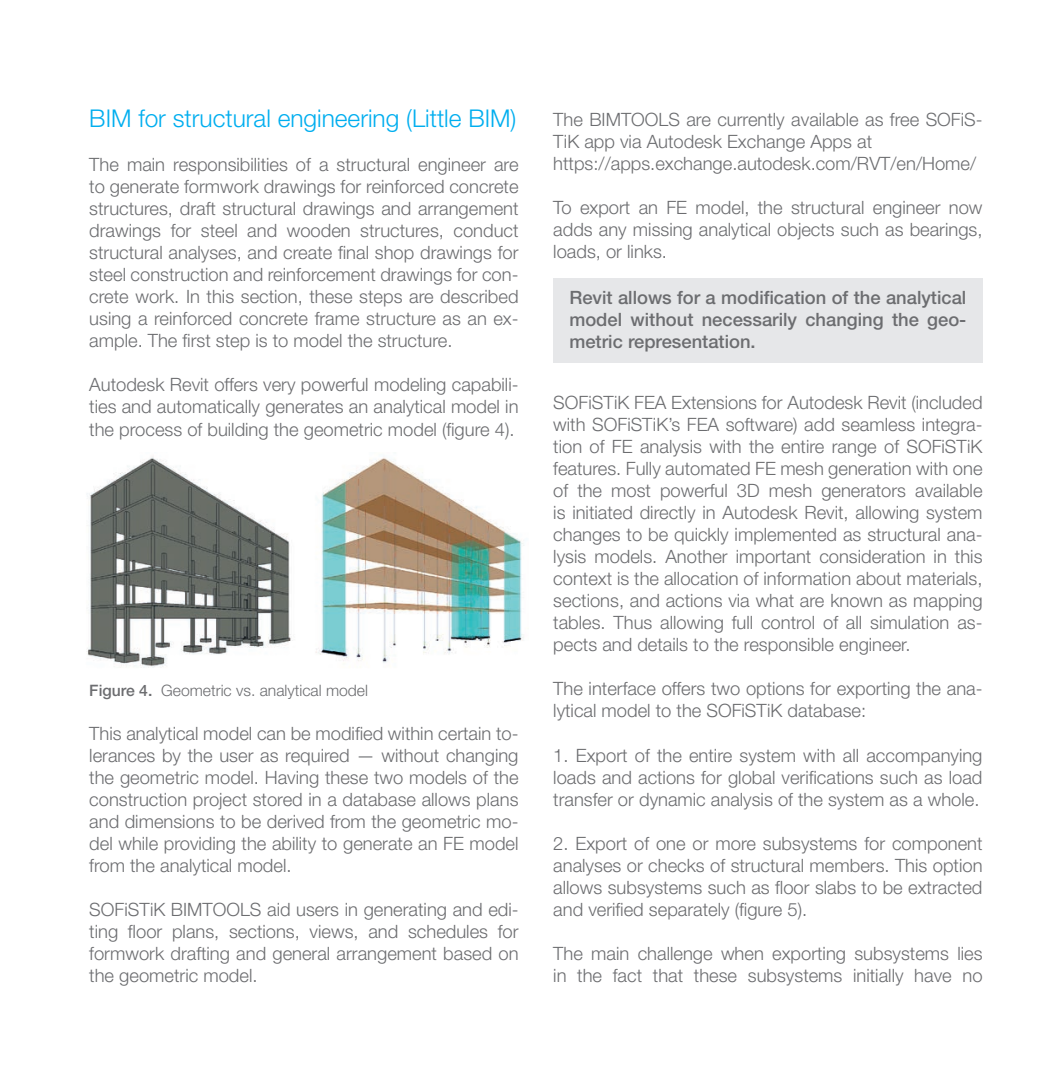
<style>
.page{position:relative;width:1057px;height:1072px;background:#fff}
.page>*{position:absolute;margin:0;border:0;box-sizing:border-box;transform-origin:0 0}
.t1{font:300 24.5px "Helvetica Neue LT Std";color:#00aeef}
.t2{font:300 18.38px/22.1px "Helvetica Neue LT Std";color:#6c6d70;text-align:justify}
.t3{font:500 18.38px/22.1px "Helvetica Neue LT Std";color:#6c6d70;text-align:justify}
.t4{font:300 15.75px "Helvetica Neue LT Std";color:#6c6d70}
.s1{font-weight:500}
</style>
<div class="page">
<img style="left:87px;top:456px;width:437px;height:212px">
<div style="left:553px;top:278px;width:429px;height:84px;background:#e6e7e9"></div>
<h1 class="t1" style="left:89px;top:103px;width:429px">BIM for structural engineering (Little BIM)</h1>
<p class="t2" style="left:89px;top:153px;width:431px">The main responsibilities of a structural engineer are to generate formwork drawings for reinforced concrete structures, draft structural drawings and arrangement drawings for steel and wooden structures, conduct structural analyses, and create final shop drawings for steel construction and reinforcement drawings for con&shy;crete work. In this section, these steps are described using a reinforced concrete frame structure as an ex&shy;ample. The first step is to model the structure.</p>
<p class="t2" style="left:89px;top:373px;width:431px">Autodesk Revit offers very powerful modeling capabili&shy;ties and automatically generates an analytical model in the process of building the geometric model (figure 4).</p>
<p class="t4" style="left:89px;top:680px;width:280px"><span class="s1">Figure 4.</span> Geometric vs. analytical model</p>
<p class="t2" style="left:89px;top:722px;width:431px">This analytical model can be modified within certain to&shy;lerances by the user as required — without changing the geometric model. Having these two models of the construction project stored in a database allows plans and dimensions to be derived from the geometric mo&shy;del while providing the ability to generate an FE model from the analytical model.</p>
<p class="t2" style="left:89px;top:898px;width:431px">SOFiSTiK BIMTOOLS aid users in generating and edi&shy;ting floor plans, sections, views, and schedules for formwork drafting and general arrangement based on the geometric model.</p>
<p class="t2" style="left:553px;top:108px;width:431px;text-align:left">The BIMTOOLS are currently available as free SOFiS-<br>TiK app via Autodesk Exchange Apps at https://apps.exchange.autodesk.com/RVT/en/Home/</p>
<p class="t2" style="left:553px;top:196px;width:431px">To export an FE model, the structural engineer now adds any missing analytical objects such as bearings, loads, or links.</p>
<p class="t3" style="left:569px;top:286px;width:398px">Revit allows for a modification of the analytical model without necessarily changing the geo&shy;metric representation.</p>
<p class="t2" style="left:553px;top:391px;width:431px">SOFiSTiK FEA Extensions for Autodesk Revit (included with SOFiSTiK’s FEA software) add seamless integra&shy;tion of FE analysis with the entire range of SOFiSTiK features. Fully automated FE mesh generation with one of the most powerful 3D mesh generators available is initiated directly in Autodesk Revit, allowing system changes to be quickly implemented as structural ana&shy;lysis models. Another important consideration in this context is the allocation of information about materials, sections, and actions via what are known as mapping tables. Thus allowing full control of all simulation as&shy;pects and details to the responsible engineer.</p>
<p class="t2" style="left:553px;top:677px;width:431px">The interface offers two options for exporting the ana&shy;lytical model to the SOFiSTiK database:</p>
<p class="t2" style="left:553px;top:743px;width:431px">1. Export of the entire system with all accompanying loads and actions for global verifications such as load transfer or dynamic analysis of the system as a whole.</p>
<p class="t2" style="left:553px;top:832px;width:431px">2. Export of one or more subsystems for component analyses or checks of structural members. This option allows subsystems such as floor slabs to be extracted and verified separately (figure 5).</p>
<p class="t2" style="left:553px;top:942px;width:431px">The main challenge when exporting subsystems lies in the fact that these subsystems initially have no</p>
</div>
